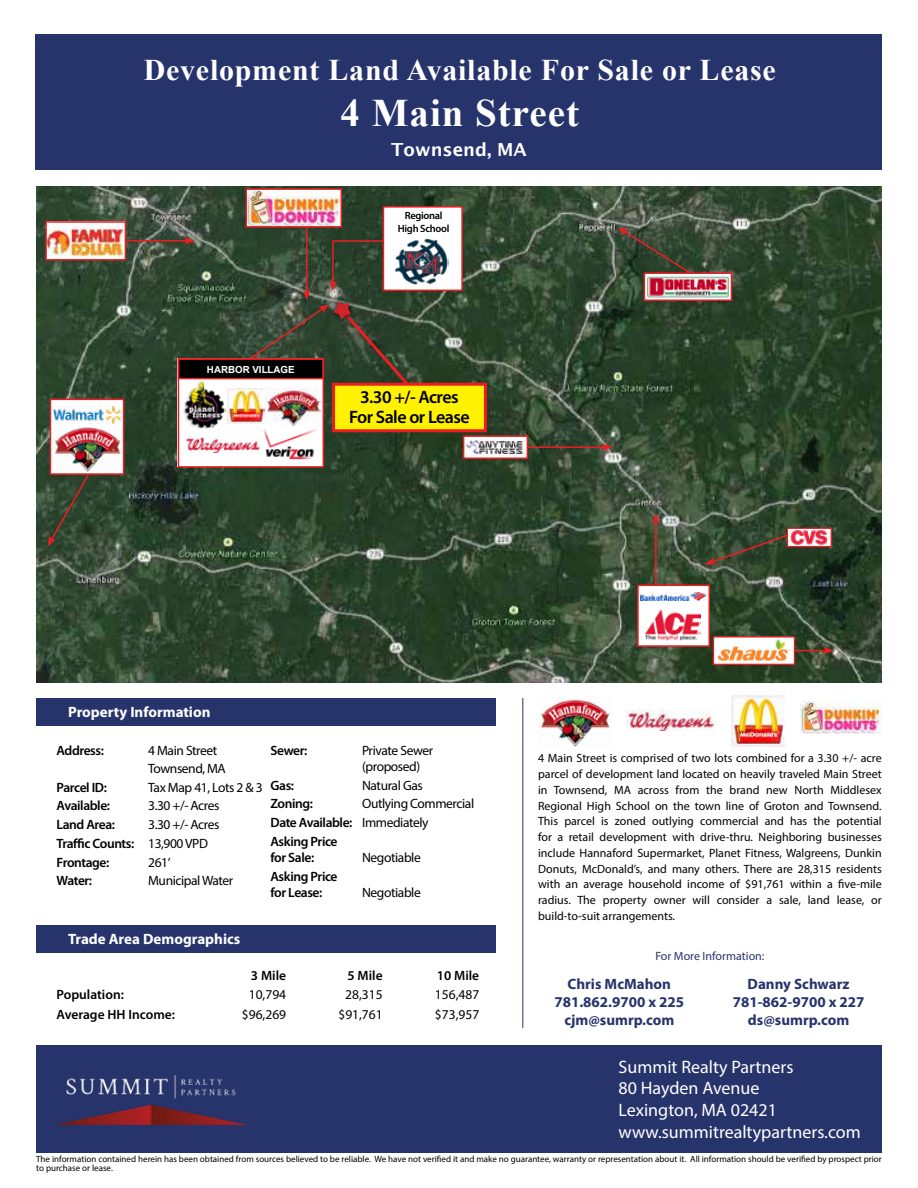
<style>
.page{position:relative;width:918px;height:1188px;background:#fff}
.page>*{position:absolute;margin:0;border:0;box-sizing:border-box;transform-origin:0 0}
.t1{font:700 39px "Times New Roman";letter-spacing:.025em;color:#fff}
.t2{font:700 30px "Times New Roman";letter-spacing:.025em;color:#fff}
.t3{font:18px/21.6px "Myriad Pro";color:#fff}
.t4{font:600 18px/19.5px "Myriad Pro";letter-spacing:-.03em;color:#000;text-align:center}
.t5{font:700 18px "Lucida Grande";color:#fff}
.t6{font:700 15px/18px "Myriad Pro";color:#27346c;text-align:center}
.t7{font:700 15px "Myriad Pro";color:#fff}
.t8{font:13.5px/18.8px "Myriad Pro";letter-spacing:-.03em;color:#000}
.t9{font:600 13.5px/18.8px "Myriad Pro";letter-spacing:-.03em;color:#000}
.t10{font:600 13.5px "Myriad Pro";color:#000}
.t11{font:12px/15.8px "Myriad Pro";color:#000;text-align:justify}
.t12{font:12px "Myriad Pro";color:#27346c}
.t13{font:600 10.5px/12.6px "Myriad Pro";letter-spacing:-.03em;color:#000;text-align:center}
.t14{font:700 9.75px "Arial";color:#fff}
.t15{font:9px/9px "Myriad Pro";color:#000}
.s1{font-weight:400}
.s2{font-weight:600}
</style>
<div class="page">
<div style="left:36px;top:35px;width:846px;height:135px;background:#27346c"></div>
<div style="left:36px;top:1046px;width:846px;height:107px;background:#27346c"></div>
<img style="left:55px;top:1075px;width:193px;height:50px">
<img style="left:36px;top:187px;width:846px;height:495px">
<div style="left:36px;top:698px;width:459px;height:27px;background:#27346c"></div>
<hr style="left:522px;top:698px;width:1px;height:330px;background:#27346c">
<div style="left:36px;top:925px;width:460px;height:28px;background:#27346c"></div>
<div style="left:383px;top:207px;width:79px;height:83px;background:#fff"></div>
<img style="left:412px;top:238px;width:37px;height:47px">
<div style="left:383px;top:206px;width:80px;height:85px;border:2px solid #ed1d24"></div>
<img style="left:248px;top:191px;width:91px;height:34px">
<div style="left:245px;top:188px;width:97px;height:40px;border:2px solid #ed1d24"></div>
<img style="left:48px;top:224px;width:75px;height:34px">
<div style="left:45px;top:221px;width:81px;height:40px;border:2px solid #ed1d24"></div>
<svg style="left:644px;top:272px;width:88px;height:29px"></svg>
<div style="left:463px;top:435px;width:65px;height:24px;background:#fff;border:2px solid #ed1d24"></div>
<hr style="left:306px;top:228px;width:1px;height:64px;background:#ed1d24">
<hr style="left:126px;top:240px;width:61px;height:2px;background:#ed1d24">
<svg style="left:184px;top:237px;width:11px;height:8px"></svg>
<div style="left:50px;top:399px;width:74px;height:75px;background:#fff"></div>
<img style="left:55px;top:427px;width:66px;height:45px">
<div style="left:50px;top:399px;width:74px;height:76px;border:2px solid #ed1d24"></div>
<hr style="left:792px;top:650px;width:34px;height:1px;background:#ed1d24">
<svg style="left:823px;top:647px;width:11px;height:7px"></svg>
<div style="left:637px;top:585px;width:73px;height:62px;background:#fff;border:2px solid #ed1d24"></div>
<hr style="left:655px;top:521px;width:2px;height:64px;background:#ed1d24">
<svg style="left:652px;top:513px;width:8px;height:11px"></svg>
<svg style="left:705px;top:531px;width:91px;height:34px;background:#39452d"></svg>
<hr style="left:528px;top:446px;width:76px;height:2px;background:#ed1d24">
<svg style="left:602px;top:443px;width:10px;height:8px"></svg>
<img style="left:541px;top:699px;width:70px;height:47px">
<img style="left:732px;top:695px;width:53px;height:52px">
<svg style="left:618px;top:227px;width:74px;height:48px;background:#3f4734"></svg>
<svg style="left:48px;top:473px;width:42px;height:73px;background:#3d4532"></svg>
<div style="left:787px;top:528px;width:45px;height:19px;background:#fff;border:1px solid #ed1d24"></div>
<img style="left:790px;top:530px;width:39px;height:15px">
<div style="left:178px;top:358px;width:146px;height:109px;background:#fff"></div>
<img style="left:627px;top:710px;width:88px;height:20px">
<img style="left:266px;top:389px;width:54px;height:36px">
<img style="left:263px;top:429px;width:54px;height:31px">
<img style="left:228px;top:389px;width:36px;height:35px">
<div style="left:178px;top:358px;width:146px;height:21px;background:#000;border:2px solid #ed1d24"></div>
<div style="left:178px;top:358px;width:146px;height:110px;border:2px solid #ed1d24"></div>
<img style="left:183px;top:381px;width:42px;height:48px">
<div style="left:332px;top:383px;width:155px;height:49px;background:#fff200;border:3px solid #ed1d24"></div>
<svg style="left:249px;top:240px;width:163px;height:149px;background:#4d513f"></svg>
<img style="left:801px;top:702px;width:81px;height:32px">
<img style="left:53px;top:406px;width:67px;height:17px">
<img style="left:640px;top:592px;width:66px;height:8px">
<img style="left:647px;top:275px;width:83px;height:24px">
<div style="left:713px;top:636px;width:82px;height:29px;background:#fff;border:1px solid #ed1d24"></div>
<img style="left:717px;top:639px;width:73px;height:23px">
<img style="left:645px;top:609px;width:55px;height:32px">
<img style="left:184px;top:436px;width:77px;height:17px">
<img style="left:465px;top:439px;width:61px;height:16px">
<h2 class="t2" style="left:144px;top:49px;width:634px">Development Land Available For Sale or Lease</h2>
<h1 class="t1" style="left:341px;top:85px;width:240px">4 Main Street</h1>
<h3 class="t5" style="left:391px;top:137px;width:137px">Townsend, MA</h3>
<p class="t14" style="left:207px;top:363px;width:89px">HARBOR VILLAGE</p>
<p class="t13" style="left:398px;top:209px;width:53px">Regional<br>High School</p>
<h3 class="t4" style="left:349px;top:387px;width:122px">3.30 +/- Acres<br>For Sale or Lease</h3>
<p class="t7" style="left:68px;top:702px;width:144px">Property Information</p>
<p class="t9" style="left:57px;top:741px;width:49px">Address:</p>
<p class="t8" style="left:148px;top:741px;width:79px;line-height:18px">4 Main Street<br>Townsend, MA</p>
<p class="t9" style="left:57px;top:777px;width:52px">Parcel ID:</p>
<p class="t8" style="left:148px;top:777px;width:116px">Tax Map 41, Lots 2 &amp; 3</p>
<p class="t9" style="left:57px;top:796px;width:55px">Available:</p>
<p class="t8" style="left:148px;top:796px;width:73px">3.30 +/- Acres</p>
<p class="t9" style="left:57px;top:815px;width:60px">Land Area:</p>
<p class="t9" style="left:57px;top:815px;width:164px;text-indent:92px"><span class="s1">3.30 +/- Acres<br></span>Traffic Counts: <span class="s1">13,900 VPD<br></span>Frontage:</p>
<p class="t8" style="left:148px;top:852px;width:24px">261’</p>
<p class="t9" style="left:57px;top:871px;width:37px">Water:</p>
<p class="t8" style="left:148px;top:871px;width:87px">Municipal Water</p>
<p class="t9" style="left:271px;top:741px;width:38px">Sewer:</p>
<p class="t8" style="left:362px;top:742px;width:73px;line-height:16.2px">Private Sewer (proposed)</p>
<p class="t9" style="left:271px;top:775px;width:25px">Gas:</p>
<p class="t8" style="left:362px;top:776px;width:62px">Natural Gas</p>
<p class="t9" style="left:271px;top:794px;width:44px">Zoning:</p>
<p class="t8" style="left:271px;top:794px;width:205px;text-indent:92px">Outlying Commercial<br><span class="s2">Date Available:</span> Immediately<br><span class="s2">Asking Price</span></p>
<p class="t9" style="left:271px;top:848px;width:45px">for Sale:</p>
<p class="t8" style="left:362px;top:848px;width:60px">Negotiable</p>
<p class="t9" style="left:271px;top:868px;width:69px;line-height:16.2px">Asking Price for Lease:</p>
<p class="t8" style="left:362px;top:883px;width:60px">Negotiable</p>
<p class="t7" style="left:68px;top:930px;width:174px">Trade Area Demographics</p>
<p class="t9" style="left:251px;top:966px;width:37px">3 Mile</p>
<p class="t9" style="left:348px;top:966px;width:37px">5 Mile</p>
<p class="t9" style="left:437px;top:966px;width:44px">10 Mile</p>
<p class="t10" style="left:57px;top:986px;width:69px">Population:</p>
<p class="t8" style="left:249px;top:985px;width:39px">10,794</p>
<p class="t8" style="left:345px;top:985px;width:39px">28,315</p>
<p class="t8" style="left:435px;top:985px;width:46px">156,487</p>
<p class="t10" style="left:57px;top:1005px;width:120px">Average HH Income:</p>
<p class="t8" style="left:242px;top:1004px;width:46px">$96,269</p>
<p class="t8" style="left:338px;top:1004px;width:46px">$91,761</p>
<p class="t8" style="left:435px;top:1004px;width:46px">$73,957</p>
<p class="t11" style="left:538px;top:750px;width:345px">4 Main Street is comprised of two lots combined for a 3.30 +/- acre parcel of development land located on heavily traveled Main Street in Townsend, MA across from the brand new North Middlesex Regional High School on the town line of Groton and Townsend.<br>This parcel is zoned outlying commercial and has the potential for a retail development with drive-thru. Neighboring businesses include Hannaford Supermarket, Planet Fitness, Walgreens, Dunkin Donuts, McDonald’s, and many others. There are 28,315 residents with an average household income of $91,761 within a five-mile radius. The property owner will consider a sale, land lease, or build-to-suit arrangements.</p>
<p class="t12" style="left:655px;top:949px;width:111px">For More Information:</p>
<p class="t6" style="left:554px;top:974px;width:131px">Chris McMahon<br>781.862.9700 x 225 cjm@sumrp.com</p>
<p class="t6" style="left:733px;top:974px;width:133px">Danny Schwarz<br>781-862-9700 x 227 ds@sumrp.com</p>
<h3 class="t3" style="left:619px;top:1056px;width:244px">Summit Realty Partners<br>80 Hayden Avenue<br>Lexington, MA 02421 www.summitrealtypartners.com</h3>
<p class="t15" style="left:36px;top:1155px;width:847px">The information contained herein has been obtained from sources believed to be reliable. We have not verified it and make no guarantee, warranty or representation about it. All information should be verified by prospect prior to purchase or lease.</p>
</div>
